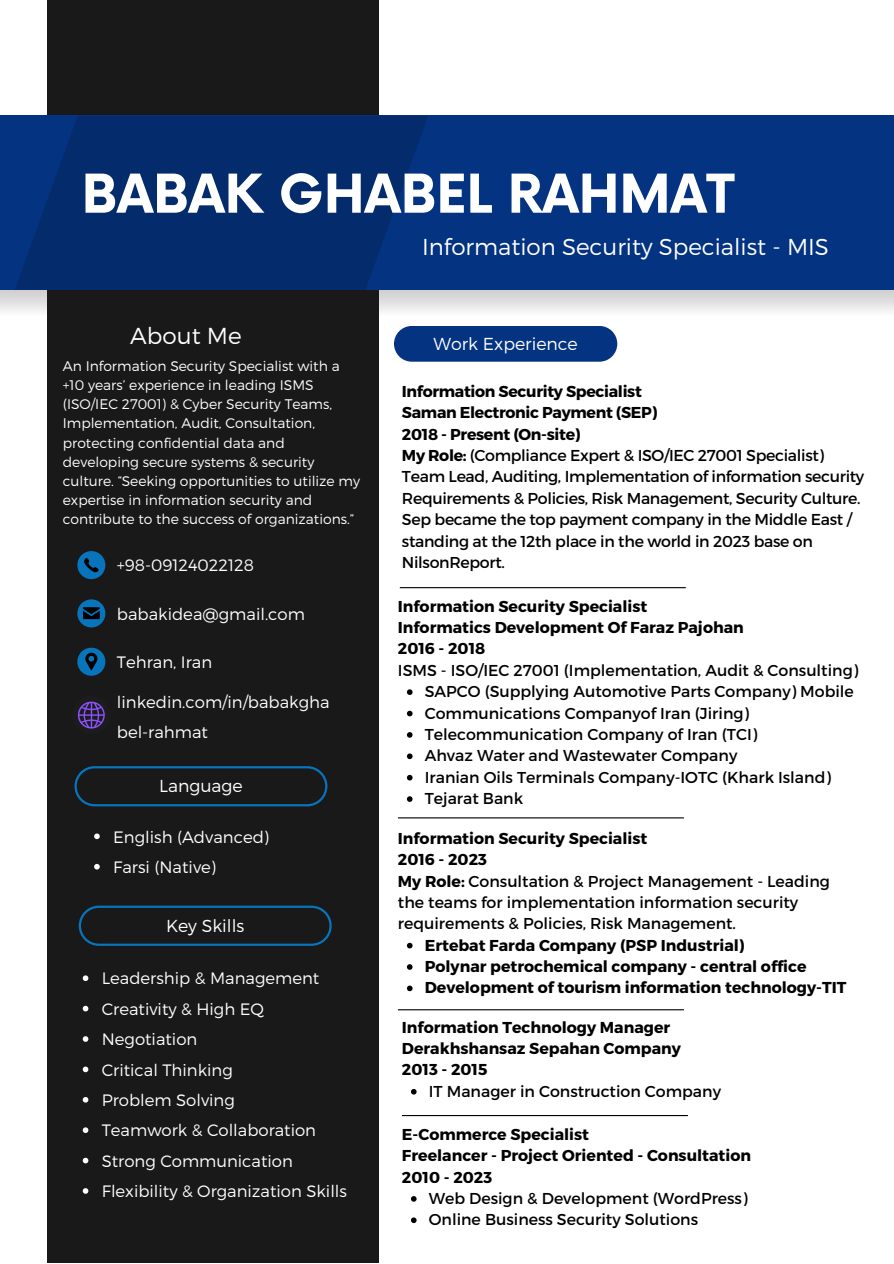
<style>
.page{position:relative;width:894px;height:1264px;background:#fff}
.page>*{position:absolute;margin:0;border:0;box-sizing:border-box;transform-origin:0 0}
.t1{font:700 52.05px "Now";color:#fff}
.t2{font:300 23.1px "Montserrat";color:#fff}
.t3{font:300 22.95px "Montserrat";color:#fff}
.t4{font:300 17.25px "Montserrat";color:#fff}
.t5{font:300 16.5px/30.3px "Montserrat";color:#fff}
.t6{font:15.75px/21.3px "Montserrat";color:#010101}
.t7{font:700 15.75px/21.3px "Montserrat";color:#010101}
.t8{font:15.75px/21.3px "Montserrat";letter-spacing:-.02em;color:#010101}
.t9{font:300 13.95px/19.2px "Montserrat";color:#fff}
.s1{font-weight:700}
.s2{font-weight:400}
</style>
<div class="page">
<svg style="left:0;top:290px;width:893px;height:41px"></svg>
<div style="left:47px;top:0;width:331px;height:1263px;background:#191919"></div>
<div style="left:394px;top:326px;width:223px;height:36px;background:#043382"></div>
<div style="left:0;top:116px;width:893px;height:174px;background:#043382"></div>
<svg style="left:79px;top:905px;width:252px;height:40px"></svg>
<svg style="left:15px;top:116px;width:413px;height:174px;fill:#042b6b"></svg>
<hr style="left:398px;top:817px;width:285px;height:1px;background:#000">
<hr style="left:399px;top:587px;width:286px;height:1px;background:#000">
<svg style="left:74px;top:766px;width:253px;height:40px"></svg>
<hr style="left:398px;top:1009px;width:285px;height:1px;background:#000">
<hr style="left:402px;top:1114px;width:285px;height:2px;background:#000">
<svg style="left:77px;top:551px;width:28px;height:28px"></svg>
<svg style="left:77px;top:599px;width:28px;height:28px"></svg>
<svg style="left:77px;top:647px;width:28px;height:28px"></svg>
<svg style="left:77px;top:701px;width:28px;height:28px"></svg>
<svg style="left:407px;top:689px;width:5px;height:6px"></svg>
<svg style="left:407px;top:710px;width:5px;height:6px"></svg>
<svg style="left:407px;top:732px;width:5px;height:5px"></svg>
<svg style="left:407px;top:753px;width:5px;height:6px"></svg>
<svg style="left:407px;top:775px;width:5px;height:5px"></svg>
<svg style="left:407px;top:796px;width:5px;height:6px"></svg>
<svg style="left:83px;top:975px;width:5px;height:6px"></svg>
<svg style="left:83px;top:1005px;width:5px;height:6px"></svg>
<svg style="left:83px;top:1036px;width:5px;height:5px"></svg>
<svg style="left:83px;top:1066px;width:5px;height:6px"></svg>
<svg style="left:83px;top:1097px;width:5px;height:5px"></svg>
<svg style="left:83px;top:1127px;width:5px;height:5px"></svg>
<svg style="left:83px;top:1157px;width:5px;height:6px"></svg>
<svg style="left:83px;top:1188px;width:5px;height:5px"></svg>
<svg style="left:407px;top:942px;width:5px;height:6px"></svg>
<svg style="left:407px;top:964px;width:5px;height:5px"></svg>
<svg style="left:407px;top:985px;width:5px;height:6px"></svg>
<svg style="left:94px;top:833px;width:6px;height:6px"></svg>
<svg style="left:94px;top:863px;width:6px;height:6px"></svg>
<svg style="left:411px;top:1089px;width:5px;height:5px"></svg>
<svg style="left:411px;top:1196px;width:5px;height:5px"></svg>
<svg style="left:411px;top:1217px;width:5px;height:5px"></svg>
<h4 class="t1" style="left:82px;top:166px;width:654px">BABAK GHABEL RAHMAT</h4>
<h4 class="t2" style="left:130px;top:321px;width:113px">About Me</h4>
<h4 class="t9" style="left:63px;top:356px;width:299px">An Information Security Specialist with a +10 years’ experience in leading ISMS (ISO/IEC 27001) &amp; Cyber Security Teams, Implementation, Audit, Consultation, protecting confidential data and developing secure systems &amp; security culture. “Seeking opportunities to utilize my expertise in information security and contribute to the success of organizations.”</h4>
<p class="t5" style="left:117px;top:549px;width:138px">+98-09124022128</p>
<p class="t5" style="left:117px;top:597px;width:189px">babakidea@gmail.com</p>
<p class="t5" style="left:117px;top:646px;width:97px">Tehran, Iran</p>
<h3 class="t5" style="left:117px;top:685px;width:214px">linkedin.com/in/babakgha bel-rahmat</h3>
<p class="t4" style="left:159px;top:774px;width:85px">Language</p>
<p class="t5" style="left:113px;top:820px;width:157px">English (Advanced)</p>
<p class="t5" style="left:113px;top:851px;width:104px">Farsi (Native)</p>
<p class="t4" style="left:166px;top:914px;width:80px">Key Skills</p>
<p class="t5" style="left:102px;top:962px;width:219px">Leadership &amp; Management</p>
<p class="t5" style="left:102px;top:992px;width:164px">Creativity &amp; High EQ</p>
<p class="t5" style="left:102px;top:1023px;width:97px">Negotiation</p>
<p class="t5" style="left:102px;top:1053px;width:132px">Critical Thinking</p>
<p class="t5" style="left:102px;top:1084px;width:135px">Problem Solving</p>
<p class="t5" style="left:102px;top:1114px;width:216px">Teamwork &amp; Collaboration</p>
<p class="t5" style="left:102px;top:1144px;width:192px">Strong Communication</p>
<h1 class="t5" style="left:102px;top:1175px;width:247px">Flexibility &amp; Organization Skills</h1>
<p class="t3" style="left:422px;top:232px;width:408px">Information Security Specialist - MIS</p>
<h2 class="t4" style="left:433px;top:332px;width:146px">Work Experience</h2>
<p class="t8" style="left:402px;top:380px;width:464px"><span class="s1">Information Security Specialist<br>Saman Electronic Payment (SEP)<br>2018 - Present (On-site)<br>My Role:</span> (Compliance Expert &amp; ISO/IEC 27001 Specialist)<br>Team Lead, Auditing, Implementation of information security Requirements &amp; Policies, Risk Management, Security Culture.<br>Sep became the top payment company in the Middle East / standing at the 12th place in the world in 2023 base on NilsonReport.</p>
<p class="t7" style="left:398px;top:594px;width:461px">Information Security Specialist<br>Informatics Development Of Faraz Pajohan<br>2016 - 2018<br><span class="s2">ISMS - ISO/IEC 27001 (Implementation, Audit &amp; Consulting)</span></p>
<h4 class="t6" style="left:424px;top:680px;width:430px">SAPCO (Supplying Automotive Parts Company) Mobile</h4>
<h4 class="t6" style="left:424px;top:701px;width:325px">Communications Companyof Iran (Jiring)</h4>
<p class="t6" style="left:424px;top:723px;width:334px">Telecommunication Company of Iran (TCI)</p>
<p class="t6" style="left:424px;top:744px;width:314px">Ahvaz Water and Wastewater Company</p>
<h4 class="t6" style="left:424px;top:765px;width:407px">Iranian Oils Terminals Company-IOTC (Khark Island)</h4>
<p class="t6" style="left:424px;top:787px;width:100px">Tejarat Bank</p>
<h2 class="t6" style="left:398px;top:826px;width:433px"><span class="s1">Information Security Specialist<br>2016 - 2023<br>My Role:</span> Consultation &amp; Project Management - Leading the teams for implementation information security requirements &amp; Policies, Risk Management.</h2>
<h4 class="t7" style="left:424px;top:933px;width:321px">Ertebat Farda Company (PSP Industrial)</h4>
<h4 class="t7" style="left:424px;top:955px;width:383px">Polynar petrochemical company - central office</h4>
<h4 class="t7" style="left:424px;top:976px;width:423px">Development of tourism information technology-TIT</h4>
<p class="t7" style="left:402px;top:1015px;width:280px">Information Technology Manager<br>Derakhshansaz Sepahan Company</p>
<p class="t6" style="left:428px;top:1058px;width:294px;text-indent:-27px"><span class="s1">2013 - 2015<br></span>IT Manager in Construction Company</p>
<p class="t7" style="left:402px;top:1122px;width:350px">E-Commerce Specialist<br>Freelancer - Project Oriented - Consultation<br>2010 - 2023</p>
<p class="t6" style="left:428px;top:1186px;width:320px">Web Design &amp; Development (WordPress)</p>
<h4 class="t6" style="left:428px;top:1208px;width:271px">Online Business Security Solutions</h4>
</div>
